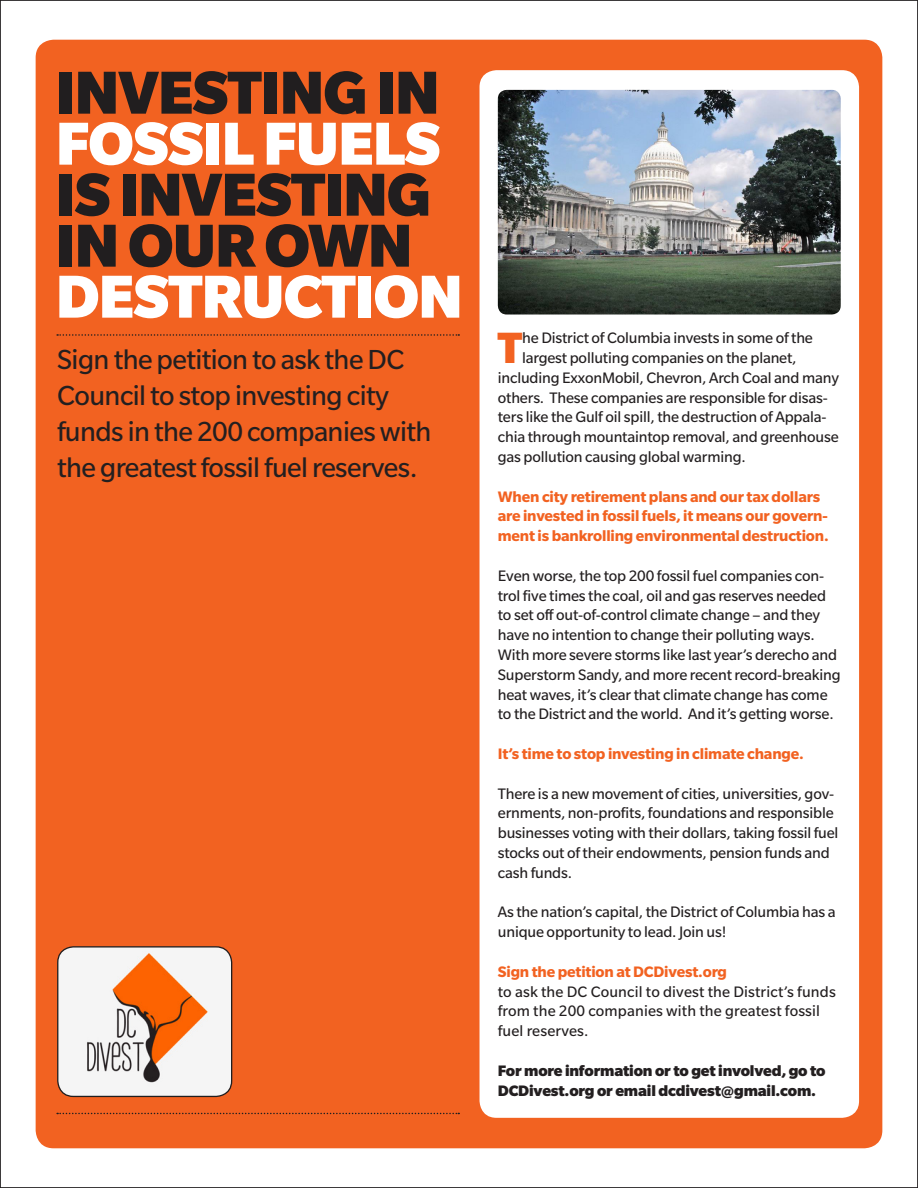
<style>
.page{position:relative;width:918px;height:1188px;background:#fff}
.page>*{position:absolute;margin:0;border:0;box-sizing:border-box;transform-origin:0 0}
.t1{font:900 66px/51px "Slate Std";letter-spacing:-.02em;color:#211e1f}
.t2{font:900 47.7px "Slate Std";color:#f26221}
.t3{font:30px/36px "Slate Std";letter-spacing:-.02em;color:#231f20}
.t4{font:16.5px/19.8px "Slate Std";letter-spacing:-.01em;color:#231f20}
.t5{font:700 16.5px/19.8px "Slate Std";letter-spacing:-.01em;color:#f26221}
.t6{font:16.5px/19.8px "Slate Std";letter-spacing:.01em;color:#231f20}
.t7{font:900 16.5px/19.8px "Slate Std";letter-spacing:-.01em;color:#231f20}
.s1{color:#fff}
</style>
<div class="page">
<div style="left:36px;top:40px;width:846px;height:1108px;background:#f26221;border-radius:18px"></div>
<div style="left:480px;top:70px;width:379px;height:1048px;background:#fff;border-radius:17px"></div>
<img style="left:58px;top:947px;width:174px;height:149px">
<div style="left:57px;top:946px;width:175px;height:151px;border:1px solid #211e1f;border-radius:16px"></div>
<img style="left:498px;top:90px;width:343px;height:225px">
<svg style="left:57px;top:1113px;width:402px;height:1px"></svg>
<svg style="left:57px;top:334px;width:402px;height:2px"></svg>
<p class="t1" style="left:56px;top:67px;width:409px">INVESTING IN<br><span class="s1">FOSSIL FUELS<br></span>IS INVESTING<br>IN OUR OWN<br><span class="s1">DESTRUCTION</span></p>
<p class="t3" style="left:57px;top:341px;width:376px">Sign the petition to ask the DC<br>Council to stop investing city funds in the 200 companies with the greatest fossil fuel reserves.</p>
<p class="t2" style="left:498px;top:322px;width:27px">T</p>
<p class="t4" style="left:522px;top:328px;width:292px">he District of Columbia invests in some of the</p>
<p class="t4" style="left:522px;top:348px;width:276px">largest polluting companies on the planet,</p>
<p class="t4" style="left:498px;top:368px;width:343px">including ExxonMobil, Chevron, Arch Coal and many</p>
<p class="t4" style="left:498px;top:387px;width:331px">others. These companies are responsible for disas-</p>
<p class="t4" style="left:498px;top:407px;width:330px">ters like the Gulf oil spill, the destruction of Appala-</p>
<p class="t4" style="left:498px;top:427px;width:342px">chia through mountaintop removal, and greenhouse</p>
<p class="t4" style="left:498px;top:447px;width:249px">gas pollution causing global warming.</p>
<p class="t5" style="left:498px;top:486px;width:332px">When city retirement plans and our tax dollars are invested in fossil fuels, it means our govern&shy;ment is bankrolling environmental destruction.</p>
<p class="t4" style="left:498px;top:566px;width:344px">Even worse, the top 200 fossil fuel companies con&shy;trol five times the coal, oil and gas reserves needed to set off out-of-control climate change – and they have no intention to change their polluting ways.<br>With more severe storms like last year’s derecho and Superstorm Sandy, and more recent record-breaking heat waves, it’s clear that climate change has come to the District and the world. And it’s getting worse.</p>
<p class="t5" style="left:498px;top:744px;width:308px">It’s time to stop investing in climate change.</p>
<p class="t4" style="left:498px;top:783px;width:342px">There is a new movement of cities, universities, gov&shy;ernments, non-profits, foundations and responsible businesses voting with their dollars, taking fossil fuel stocks out of their endowments, pension funds and cash funds.</p>
<p class="t4" style="left:498px;top:902px;width:339px">As the nation’s capital, the District of Columbia has a unique opportunity to lead. Join us!</p>
<p class="t5" style="left:498px;top:962px;width:231px">Sign the petition at DCDivest.org</p>
<p class="t6" style="left:498px;top:981px;width:340px">to ask the DC Council to divest the District’s funds from the 200 companies with the greatest fossil fuel reserves.</p>
<p class="t7" style="left:498px;top:1061px;width:329px">For more information or to get involved, go to<br>DCDivest.org or email dcdivest@gmail.com.</p>
</div>
